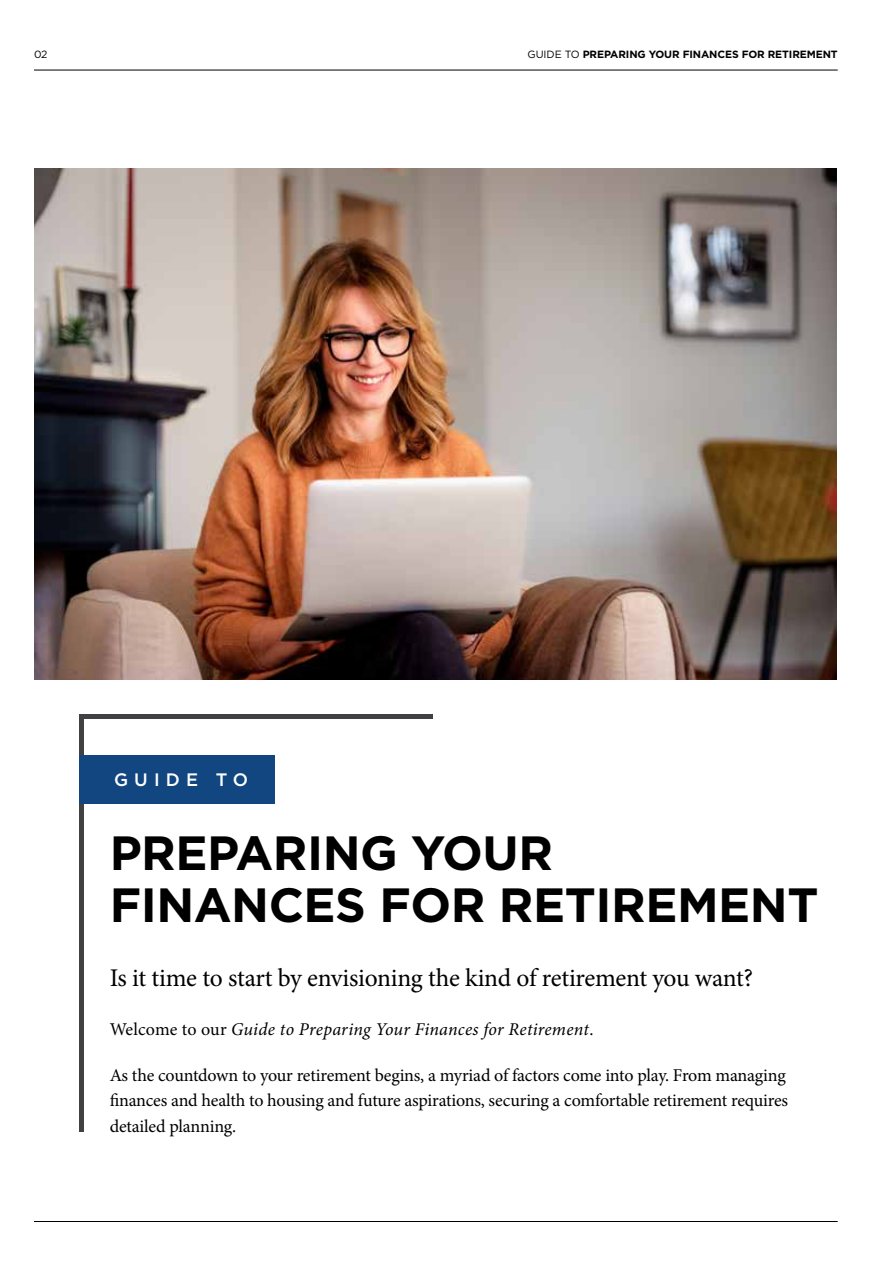
<style>
.page{position:relative;width:893px;height:1263px;background:#fff}
.page>*{position:absolute;margin:0;border:0;box-sizing:border-box;transform-origin:0 0}
.t1{font:700 48px/52.5px "Gotham HTF";letter-spacing:-.01em;color:#000}
.t2{font:25.5px "Minion Pro";letter-spacing:-.015em;color:#000}
.t3{font:18px/25.5px "Minion Pro";letter-spacing:-.015em;color:#000}
.t4{font:italic 18px "Minion Pro";letter-spacing:.01em;color:#000}
.t5{font:500 18px "Gotham HTF";letter-spacing:.34em;color:#fff}
.t6{font:700 10.5px "Gotham HTF";letter-spacing:-.01em;color:#000}
.t7{font:10.5px "Gotham HTF";color:#000}
.s1{font-weight:400}
.s2{font-style:normal}
</style>
<div class="page">
<hr style="left:34px;top:1221px;width:804px;height:1px;background:#000">
<hr style="left:34px;top:70px;width:804px;height:1px;background:#000">
<hr style="left:79px;top:714px;width:4px;height:418px;background:#414042">
<div style="left:79px;top:714px;width:354px;height:5px;background:#414042"></div>
<div style="left:79px;top:755px;width:196px;height:49px;background:#124680"></div>
<img style="left:35px;top:169px;width:802px;height:511px">
<p class="t7" style="left:34px;top:49px;width:15px">02</p>
<p class="t6" style="left:528px;top:48px;width:312px"><span class="s1">GUIDE TO</span> PREPARING YOUR FINANCES FOR RETIREMENT</p>
<p class="t5" style="left:114px;top:769px;width:136px">GUIDE TO</p>
<h1 class="t1" style="left:110px;top:825px;width:710px">PREPARING YOUR<br>FINANCES FOR RETIREMENT</h1>
<h2 class="t2" style="left:110px;top:960px;width:645px">Is it time to start by envisioning the kind of retirement you want?</h2>
<p class="t4" style="left:110px;top:1017px;width:485px"><span class="s2">Welcome to our</span> Guide to Preparing Your Finances for Retirement<span class="s2">.</span></p>
<p class="t3" style="left:110px;top:1062px;width:680px">As the countdown to your retirement begins, a myriad of factors come into play. From managing finances and health to housing and future aspirations, securing a comfortable retirement requires detailed planning.</p>
</div>
